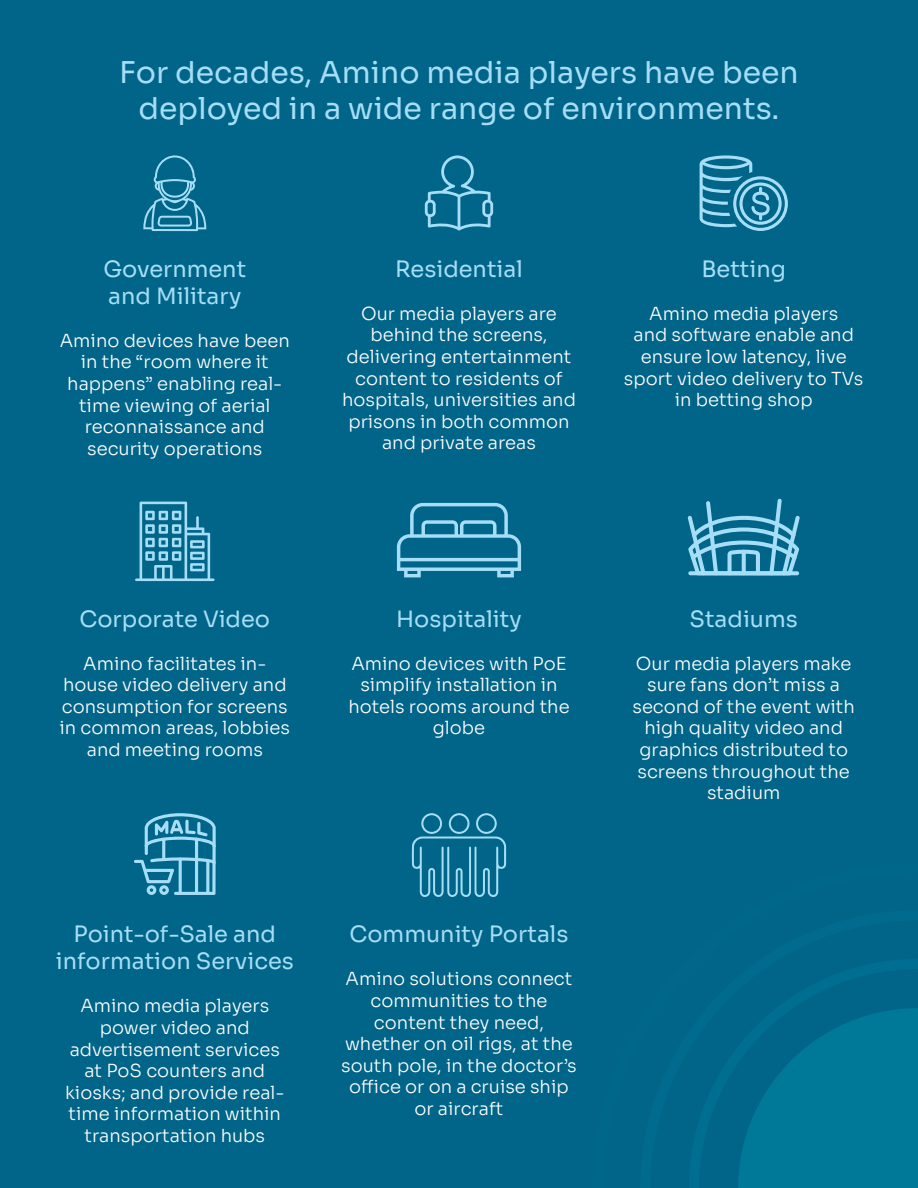
<style>
.page{position:relative;width:918px;height:1188px;background:#006589}
.page>*{position:absolute;margin:0;border:0;box-sizing:border-box;transform-origin:0 0}
.t1{font:30px/36px "Sora";color:#a5def6;text-align:center}
.t2{font:22.5px/27px "Sora";color:#a5def6}
.t3{font:18px/21.6px "Sora";color:#fff;text-align:center}
</style>
<div class="page">
<svg style="left:700px;top:155px;width:88px;height:76px"></svg>
<svg style="left:425px;top:155px;width:68px;height:76px"></svg>
<svg style="left:143px;top:155px;width:63px;height:76px"></svg>
<svg style="left:397px;top:503px;width:124px;height:74px"></svg>
<svg style="left:688px;top:499px;width:112px;height:76px"></svg>
<svg style="left:135px;top:502px;width:80px;height:79px"></svg>
<svg style="left:134px;top:813px;width:82px;height:82px"></svg>
<hr style="left:162px;top:839px;width:3px;height:22px;background:#a5def6;border-radius:2px">
<svg style="left:412px;top:813px;width:94px;height:84px"></svg>
<svg style="left:738px;top:1008px;width:180px;height:180px;fill:#007898"></svg>
<p class="t1" style="left:119px;top:52px;width:681px">For decades, Amino media players have been deployed in a wide range of environments.</p>
<p class="t2" style="left:103px;top:253px;width:144px">Government and Military</p>
<p class="t3" style="left:60px;top:328px;width:231px">Amino devices have been in the “room where it happens” enabling real&shy;time viewing of aerial reconnaissance and security operations</p>
<p class="t2" style="left:395px;top:253px;width:129px">Residential</p>
<p class="t3" style="left:342px;top:301px;width:235px">Our media players are behind the screens, delivering entertainment content to residents of hospitals, universities and prisons in both common and private areas</p>
<p class="t2" style="left:701px;top:253px;width:86px">Betting</p>
<p class="t3" style="left:624px;top:301px;width:241px">Amino media players<br>and software enable and ensure low latency, live sport video delivery to TVs in betting shop</p>
<p class="t2" style="left:80px;top:603px;width:192px">Corporate Video</p>
<p class="t3" style="left:60px;top:651px;width:232px">Amino facilitates in&shy;house video delivery and consumption for screens in common areas, lobbies and meeting rooms</p>
<p class="t2" style="left:396px;top:603px;width:127px">Hospitality</p>
<p class="t3" style="left:348px;top:651px;width:223px">Amino devices with PoE simplify installation in hotels rooms around the globe</p>
<p class="t2" style="left:56px;top:919px;width:240px;text-align:center">Point-of-Sale and information Services</p>
<p class="t3" style="left:65px;top:993px;width:221px">Amino media players power video and advertisement services at PoS counters and kiosks; and provide real&shy;time information within transportation hubs</p>
<p class="t2" style="left:350px;top:919px;width:220px">Community Portals</p>
<p class="t3" style="left:341px;top:966px;width:237px">Amino solutions connect communities to the content they need, whether on oil rigs, at the south pole, in the doctor’s office or on a cruise ship or aircraft</p>
<p class="t2" style="left:690px;top:603px;width:110px">Stadiums</p>
<p class="t3" style="left:632px;top:651px;width:224px">Our media players make sure fans don’t miss a second of the event with high quality video and graphics distributed to screens throughout the stadium</p>
</div>
